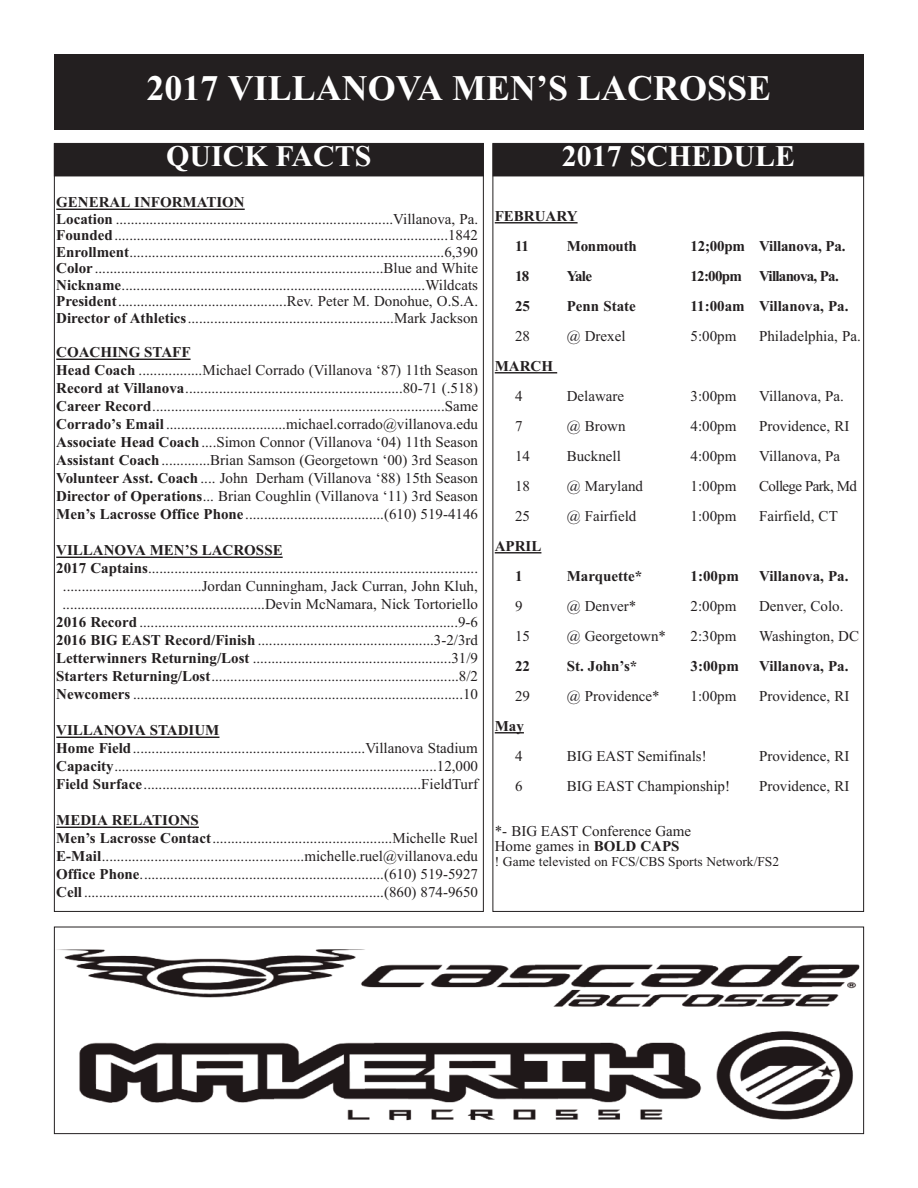
<style>
.page{position:relative;width:918px;height:1188px;background:#fff}
.page>*{position:absolute;margin:0;border:0;box-sizing:border-box;transform-origin:0 0}
.t1{font:700 36px "Times New Roman";color:#fff}
.t2{font:700 30px "Times New Roman";color:#fff}
.t3{font:15px/18px "Times New Roman";color:#231f20}
.t4{font:700 15px/30px "Times New Roman";color:#231f20}
.t5{font:700 15px "Times New Roman";letter-spacing:-.05em;color:#231f20}
.t6{font:15px "Times New Roman";letter-spacing:-.04em;color:#231f20}
.t7{font:13.5px "Times New Roman";color:#231f20}
.s1{font-weight:700}
</style>
<div class="page">
<div style="left:54px;top:54px;width:810px;height:75px;background:#231f20"></div>
<hr style="left:56px;top:209px;width:189px;height:1px;background:#231f20">
<hr style="left:56px;top:359px;width:135px;height:1px;background:#231f20">
<hr style="left:56px;top:557px;width:227px;height:1px;background:#231f20">
<hr style="left:56px;top:737px;width:163px;height:1px;background:#231f20">
<hr style="left:56px;top:827px;width:143px;height:1px;background:#231f20">
<hr style="left:495px;top:222px;width:83px;height:1px;background:#231f20">
<hr style="left:495px;top:372px;width:62px;height:1px;background:#231f20">
<hr style="left:495px;top:552px;width:46px;height:1px;background:#231f20">
<svg style="left:495px;top:732px;width:29px;height:1px"></svg>
<div style="left:493px;top:144px;width:370px;height:32px;background:#231f20"></div>
<div style="left:55px;top:144px;width:428px;height:32px;background:#231f20"></div>
<div style="left:54px;top:927px;width:810px;height:207px;border:1px solid #231f20"></div>
<img style="left:55px;top:949px;width:804px;height:171px">
<h1 class="t1" style="left:147px;top:67px;width:626px">2017 VILLANOVA MEN’S LACrOSSE</h1>
<h2 class="t2" style="left:166px;top:138px;width:207px">QUICK FACTS</h2>
<h2 class="t2" style="left:562px;top:138px;width:235px">2017 SCHEDULE</h2>
<p class="t3" style="left:56px;top:194px;width:423px;line-height:16.5px"><span class="s1">GENErAL INFOrMATION<br>Location</span> ..........................................................................Villanova, Pa.<br><span class="s1">Founded</span>.........................................................................................1842<br><span class="s1">Enrollment</span>....................................................................................6,390<br><span class="s1">Color</span> .............................................................................Blue and White <span class="s1">Nickname</span>.................................................................................Wildcats <span class="s1">President</span>.............................................Rev. Peter M. Donohue, O.S.A.<br><span class="s1">Director of Athletics</span>.......................................................Mark Jackson</p>
<p class="t3" style="left:56px;top:343px;width:423px"><span class="s1">COACHING STAFF<br>Head Coach</span> .................Michael Corrado (Villanova ‘87) 11th Season <span class="s1">record at Villanova</span>..........................................................80-71 (.518)<br><span class="s1">Career record</span>..............................................................................Same <span class="s1">Corrado’s Email</span>................................michael.corrado@villanova.edu <span class="s1">Associate Head Coach</span>....Simon Connor (Villanova ‘04) 11th Season <span class="s1">Assistant Coach</span>.............Brian Samson (Georgetown ‘00) 3rd Season <span class="s1">Volunteer Asst. Coach</span> .... John Derham (Villanova ‘88) 15th Season <span class="s1">Director of Operations</span>... Brian Coughlin (Villanova ‘11) 3rd Season <span class="s1">Men’s Lacrosse Office Phone</span> .....................................(610) 519-4146</p>
<p class="t4" style="left:56px;top:535px;width:228px">VILLANOVA MEN’S LACrOSSE</p>
<p class="t3" style="left:56px;top:559px;width:423px"><span class="s1">2017 Captains</span>........................................................................................</p>
<p class="t3" style="left:63px;top:577px;width:416px">.....................................Jordan Cunningham, Jack Curran, John Kluh,</p>
<p class="t3" style="left:63px;top:595px;width:417px">......................................................Devin McNamara, Nick Tortoriello</p>
<p class="t3" style="left:56px;top:613px;width:423px"><span class="s1">2016 record</span> .....................................................................................9-6</p>
<p class="t3" style="left:56px;top:631px;width:423px"><span class="s1">2016 bIG EAST record/Finish</span> ...............................................3-2/3rd</p>
<p class="t3" style="left:56px;top:649px;width:423px"><span class="s1">Letterwinners returning/Lost</span> .....................................................31/9</p>
<p class="t3" style="left:56px;top:667px;width:423px"><span class="s1">Starters returning/Lost</span>..................................................................8/2</p>
<p class="t3" style="left:56px;top:685px;width:423px"><span class="s1">Newcomers</span> ........................................................................................10</p>
<p class="t3" style="left:56px;top:721px;width:423px"><span class="s1">VILLANOVA STADIUM<br>Home Field</span>..............................................................Villanova Stadium <span class="s1">Capacity</span>......................................................................................12,000<br><span class="s1">Field Surface</span>..........................................................................FieldTurf</p>
<p class="t3" style="left:56px;top:811px;width:423px"><span class="s1">MEDIA rELATIONS<br>Men’s Lacrosse Contact</span>................................................Michelle Ruel <span class="s1">E-Mail</span>......................................................michelle.ruel@villanova.edu <span class="s1">Office Phone</span>.................................................................(610) 519-5927<br><span class="s1">Cell</span>................................................................................(860) 874-9650</p>
<p class="t4" style="left:515px;top:201px;width:64px;text-indent:-20px">FEbrUAry<br>11</p>
<p class="t4" style="left:567px;top:231px;width:72px">Monmouth</p>
<p class="t4" style="left:691px;top:231px;width:157px">12;00pm Villanova, Pa.</p>
<p class="t4" style="left:515px;top:261px;width:16px">18</p>
<p class="t4" style="left:567px;top:261px;width:27px">yale</p>
<p class="t5" style="left:691px;top:267px;width:150px">12:00pm Villanova, Pa.</p>
<p class="t4" style="left:515px;top:291px;width:16px">25</p>
<p class="t4" style="left:567px;top:291px;width:71px">Penn State</p>
<p class="t4" style="left:691px;top:291px;width:160px">11:00am Villanova, Pa.</p>
<p class="t3" style="left:515px;top:327px;width:16px">28</p>
<p class="t3" style="left:567px;top:327px;width:60px">@ Drexel</p>
<p class="t3" style="left:691px;top:327px;width:47px">5:00pm</p>
<p class="t3" style="left:759px;top:327px;width:103px">Philadelphia, Pa.</p>
<p class="t4" style="left:495px;top:351px;width:60px">MArCH</p>
<p class="t3" style="left:515px;top:387px;width:9px">4</p>
<p class="t3" style="left:567px;top:387px;width:59px">Delaware</p>
<p class="t3" style="left:691px;top:387px;width:47px">3:00pm</p>
<p class="t3" style="left:759px;top:387px;width:86px">Villanova, Pa.</p>
<p class="t3" style="left:515px;top:417px;width:9px">7</p>
<p class="t3" style="left:567px;top:417px;width:60px">@ Brown</p>
<p class="t3" style="left:691px;top:417px;width:47px">4:00pm</p>
<p class="t3" style="left:759px;top:417px;width:92px">Providence, RI</p>
<p class="t3" style="left:515px;top:447px;width:16px">14</p>
<p class="t3" style="left:567px;top:447px;width:56px">Bucknell</p>
<p class="t3" style="left:691px;top:447px;width:47px">4:00pm</p>
<p class="t3" style="left:759px;top:447px;width:83px">Villanova, Pa</p>
<p class="t3" style="left:515px;top:477px;width:16px">18</p>
<p class="t3" style="left:567px;top:477px;width:78px">@ Maryland</p>
<p class="t3" style="left:691px;top:477px;width:47px">1:00pm</p>
<p class="t6" style="left:759px;top:477px;width:99px">College Park, Md</p>
<p class="t3" style="left:515px;top:507px;width:16px">25</p>
<p class="t3" style="left:567px;top:507px;width:71px">@ Fairfield</p>
<p class="t3" style="left:691px;top:507px;width:47px">1:00pm</p>
<p class="t3" style="left:759px;top:507px;width:80px">Fairfield, CT</p>
<p class="t4" style="left:495px;top:531px;width:48px;text-align:center">APrIL<br>1</p>
<p class="t4" style="left:567px;top:561px;width:77px">Marquette*</p>
<p class="t4" style="left:691px;top:561px;width:50px">1:00pm</p>
<p class="t4" style="left:759px;top:561px;width:91px">Villanova, Pa.</p>
<p class="t3" style="left:515px;top:597px;width:9px">9</p>
<p class="t3" style="left:567px;top:597px;width:71px">@ Denver*</p>
<p class="t3" style="left:691px;top:597px;width:47px">2:00pm</p>
<p class="t3" style="left:759px;top:597px;width:86px">Denver, Colo.</p>
<p class="t3" style="left:515px;top:627px;width:16px">15</p>
<p class="t3" style="left:567px;top:627px;width:101px">@ Georgetown*</p>
<p class="t3" style="left:691px;top:627px;width:47px">2:30pm</p>
<p class="t3" style="left:759px;top:627px;width:101px">Washington, DC</p>
<p class="t4" style="left:515px;top:651px;width:16px">22</p>
<p class="t4" style="left:567px;top:651px;width:72px">St. John’s*</p>
<p class="t4" style="left:691px;top:651px;width:50px">3:00pm</p>
<p class="t4" style="left:759px;top:651px;width:91px">Villanova, Pa.</p>
<p class="t3" style="left:515px;top:687px;width:16px">29</p>
<p class="t3" style="left:567px;top:687px;width:94px">@ Providence*</p>
<p class="t3" style="left:691px;top:687px;width:47px">1:00pm</p>
<p class="t3" style="left:759px;top:687px;width:92px">Providence, RI</p>
<p class="t4" style="left:495px;top:711px;width:31px">May</p>
<p class="t3" style="left:515px;top:747px;width:9px">4</p>
<p class="t3" style="left:567px;top:747px;width:141px">BIG EAST Semifinals!</p>
<p class="t3" style="left:759px;top:747px;width:92px">Providence, RI</p>
<p class="t3" style="left:515px;top:777px;width:9px">6</p>
<p class="t3" style="left:567px;top:777px;width:165px">BIG EAST Championship!</p>
<p class="t3" style="left:759px;top:777px;width:92px">Providence, RI</p>
<p class="t3" style="left:495px;top:823px;width:198px;line-height:15px">*- BIG EAST Conference Game<br>Home games in <span class="s1">bOLD CAPS</span></p>
<p class="t7" style="left:495px;top:853px;width:286px">! Game televisted on FCS/CBS Sports Network/FS2</p>
</div>
